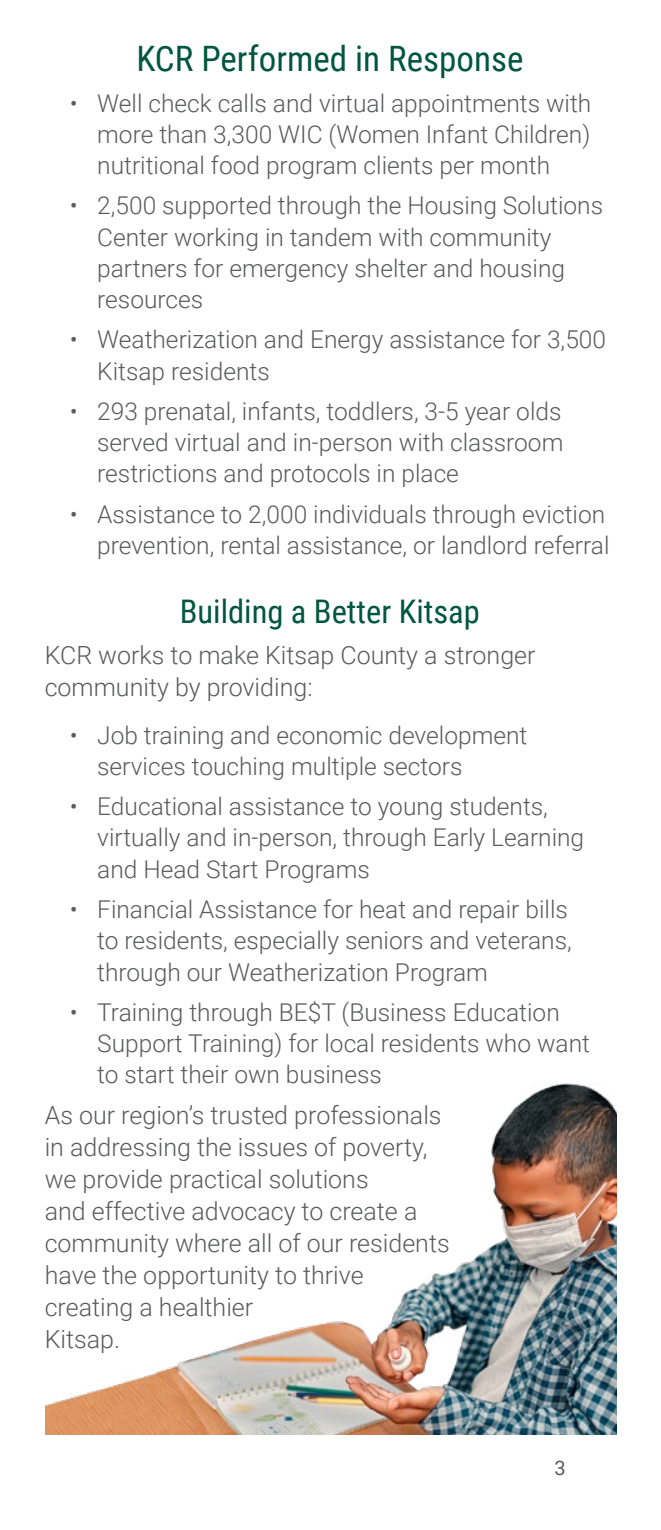
<style>
.page{position:relative;width:661px;height:1530px;background:#fff}
.page>*{position:absolute;margin:0;border:0;box-sizing:border-box;transform-origin:0 0}
.t1{font:35px "Roboto Condensed";color:#00573d}
.t2{font:32.5px "Roboto Condensed";color:#00573d}
.t3{font:300 25px/32px "Roboto";color:#5a5b5c}
.t4{font:300 24.5px/31.2px "Roboto";color:#5a5b5c}
.t5{font:20px "Roboto";color:#5a5b5c}
</style>
<div class="page">
<img style="left:45px;top:1083px;width:571px;height:352px">
<h1 class="t1" style="left:136px;top:34px;width:388px">KCR Performed in Response</h1>
<p class="t4" style="left:97px;top:86px;width:495px;text-align:justify;text-indent:-27px">• Well check calls and virtual appointments with more than 3,300 WIC (Women Infant Children) nutritional food program clients per month</p>
<p class="t4" style="left:97px;top:189px;width:507px;text-indent:-27px">• 2,500 supported through the Housing Solutions Center working in tandem with community partners for emergency shelter and housing resources</p>
<p class="t4" style="left:97px;top:323px;width:510px;text-indent:-27px">• Weatherization and Energy assistance for 3,500<br>Kitsap residents</p>
<p class="t4" style="left:97px;top:395px;width:467px;text-align:justify;text-indent:-27px">• 293 prenatal, infants, toddlers, 3-5 year olds served virtual and in-person with classroom restrictions and protocols in place</p>
<p class="t4" style="left:70px;top:497px;width:541px;text-align:right">• Assistance to 2,000 individuals through eviction prevention, rental assistance, or landlord referral</p>
<h2 class="t2" style="left:180px;top:589px;width:301px">Building a Better Kitsap</h2>
<p class="t3" style="left:45px;top:638px;width:492px">KCR works to make Kitsap County a stronger community by providing:</p>
<p class="t4" style="left:97px;top:718px;width:431px;text-indent:-27px">• Job training and economic development services touching multiple sectors</p>
<p class="t4" style="left:97px;top:790px;width:488px;text-indent:-27px">• Educational assistance to young students, virtually and in-person, through Early Learning and Head Start Programs</p>
<p class="t4" style="left:97px;top:893px;width:476px;text-indent:-27px">• Financial Assistance for heat and repair bills to residents, especially seniors and veterans, through our Weatherization Program</p>
<p class="t4" style="left:97px;top:996px;width:494px;text-indent:-27px">• Training through BE$T (Business Education<br>Support Training) for local residents who want to start their own business</p>
<p class="t3" style="left:45px;top:1098px;width:406px">As our region’s trusted professionals in addressing the issues of poverty, we provide practical solutions<br>and effective advocacy to create a community where all of our residents have the opportunity to thrive creating a healthier<br>Kitsap.</p>
<p class="t5" style="left:554px;top:1454px;width:13px">3</p>
</div>
